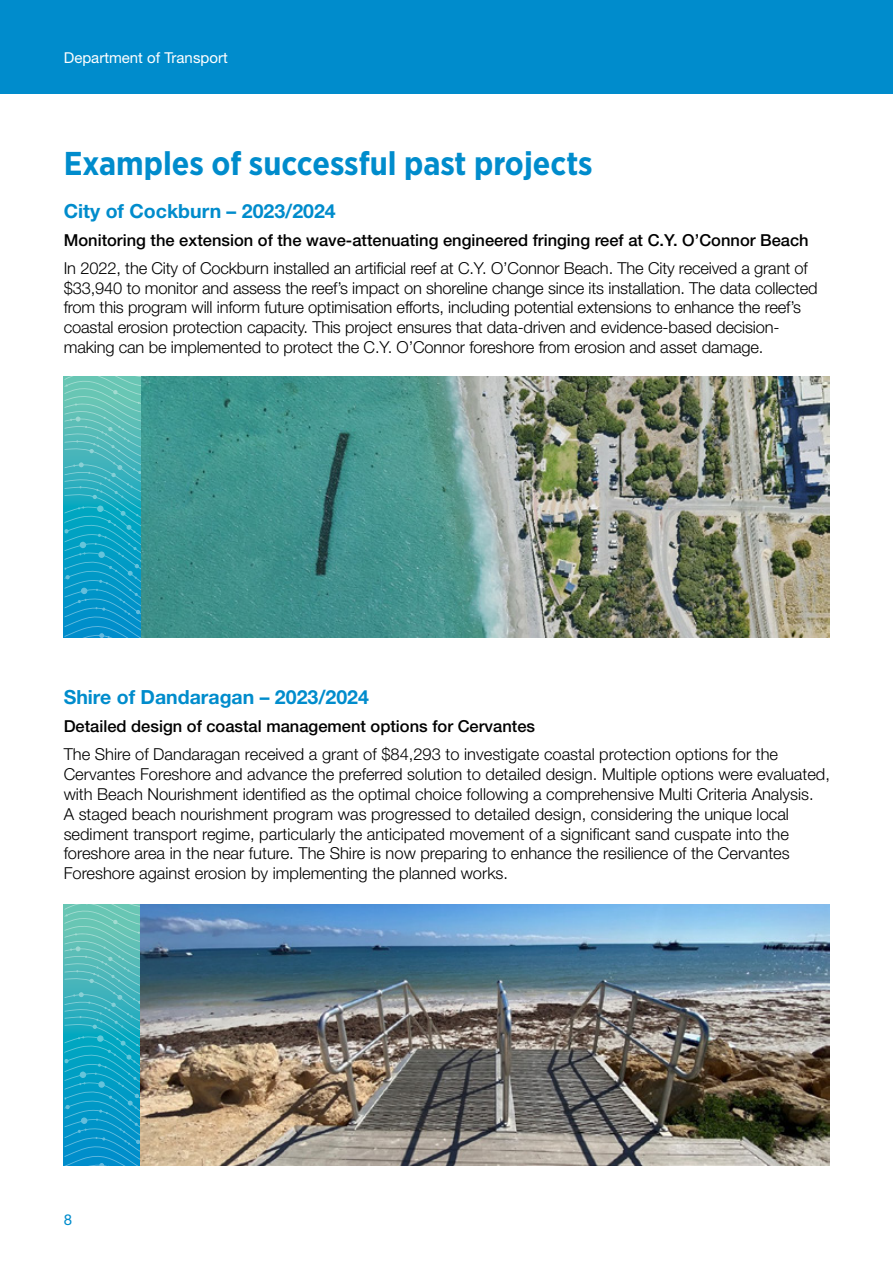
<style>
.page{position:relative;width:893px;height:1263px;background:#fff}
.page>*{position:absolute;margin:0;border:0;box-sizing:border-box;transform-origin:0 0}
.H1-A{font:700 33px "Gotham Narrow";color:#008ccc}
.t1{font:700 19.5px "Helvetica Neue LT Std";color:#008ccc}
.Body{font:300 16.5px/19.8px "Helvetica Neue LT Std";color:#000}
.t2{font:500 16.5px "Helvetica Neue LT Std";color:#000}
.t3{font:15px "Helvetica Neue LT Std";color:#fff}
.t4{font:15px "Helvetica Neue LT Std";color:#008ccc}
</style>
<div class="page">
<img style="left:140px;top:376px;width:689px;height:262px">
<svg style="left:65px;top:904px;width:75px;height:262px;background:#30adc2"></svg>
<svg style="left:65px;top:376px;width:75px;height:262px;background:#30adc2"></svg>
<img style="left:140px;top:904px;width:689px;height:262px">
<div style="left:0;top:0;width:893px;height:94px;background:#008ccc"></div>
<p class="t3" style="left:64px;top:49px;width:165px">Department of Transport</p>
<p class="H1-A" style="left:64px;top:142px;width:530px">Examples of successful past projects</p>
<h2 class="t1" style="left:64px;top:198px;width:274px">City of Cockburn – 2023/2024</h2>
<h3 class="t2" style="left:64px;top:230px;width:746px">Monitoring the extension of the wave-attenuating engineered fringing reef at C.Y. O’Connor Beach</h3>
<p class="Body" style="left:64px;top:258px;width:755px">In 2022, the City of Cockburn installed an artificial reef at C.Y. O’Connor Beach. The City received a grant of $33,940 to monitor and assess the reef’s impact on shoreline change since its installation. The data collected from this program will inform future optimisation efforts, including potential extensions to enhance the reef’s coastal erosion protection capacity. This project ensures that data-driven and evidence-based decision&shy;making can be implemented to protect the C.Y. O’Connor foreshore from erosion and asset damage.</p>
<h2 class="t1" style="left:64px;top:685px;width:307px">Shire of Dandaragan – 2023/2024</h2>
<h3 class="t2" style="left:64px;top:716px;width:473px">Detailed design of coastal management options for Cervantes</h3>
<p class="Body" style="left:64px;top:744px;width:768px">The Shire of Dandaragan received a grant of $84,293 to investigate coastal protection options for the Cervantes Foreshore and advance the preferred solution to detailed design. Multiple options were evaluated, with Beach Nourishment identified as the optimal choice following a comprehensive Multi Criteria Analysis.<br>A staged beach nourishment program was progressed to detailed design, considering the unique local sediment transport regime, particularly the anticipated movement of a significant sand cuspate into the foreshore area in the near future. The Shire is now preparing to enhance the resilience of the Cervantes Foreshore against erosion by implementing the planned works.</p>
<p class="t4" style="left:64px;top:1210px;width:10px">8</p>
</div>
